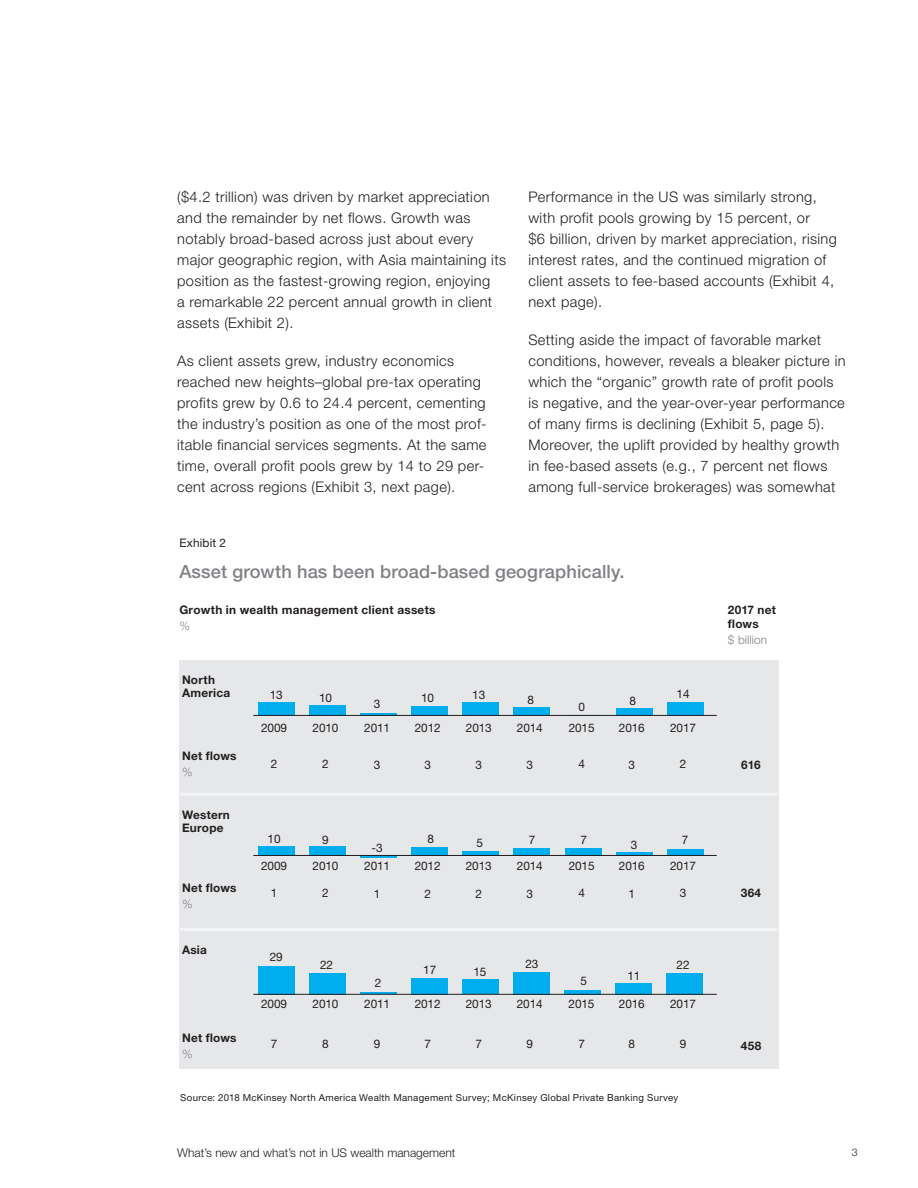
<style>
.page{position:relative;width:918px;height:1188px;background:#fff}
.page>*{position:absolute;margin:0;border:0;box-sizing:border-box;transform-origin:0 0}
.t1{font:500 18.3px "Helvetica Neue LT Std";letter-spacing:.005em;color:#808285}
.Body{font:300 14.7px/21px "Helvetica Neue LT Std";letter-spacing:.025em;color:#231f20}
.t2{font:300 12px "Helvetica Neue LT Std";color:#231f20}
.t3{font:11.85px "Helvetica Neue LT Std";letter-spacing:-.01em;color:#231f20}
.t4{font:700 11.85px/16px "Helvetica Neue LT Std";letter-spacing:.02em;color:#231f20}
.t5{font:11.85px "Helvetica Neue LT Std";letter-spacing:.01em;color:#231f20}
.t6{font:300 11.85px "Helvetica Neue LT Std";letter-spacing:.01em;color:#808285}
.t7{font:300 10.5px "Helvetica Neue LT Std";color:#231f20}
.t8{font:9.6px "Helvetica Neue LT Std";letter-spacing:.03em;color:#231f20}
.s1{font-weight:300;color:#808285}
</style>
<div class="page">
<div style="left:179px;top:660px;width:600px;height:409px;background:#e6e7e9"></div>
<hr style="left:178px;top:793px;width:600px;height:3px;background:#f2f3f4">
<hr style="left:178px;top:928px;width:600px;height:3px;background:#f2f3f4">
<div style="left:258px;top:703px;width:36px;height:13px;background:#00aeef"></div>
<div style="left:309px;top:705px;width:37px;height:11px;background:#00aeef"></div>
<hr style="left:360px;top:713px;width:37px;height:3px;background:#00aeef">
<div style="left:411px;top:706px;width:37px;height:10px;background:#00aeef"></div>
<div style="left:462px;top:702px;width:37px;height:14px;background:#00aeef"></div>
<div style="left:514px;top:707px;width:36px;height:9px;background:#00aeef"></div>
<svg style="left:616px;top:708px;width:37px;height:7px"></svg>
<div style="left:667px;top:702px;width:36px;height:14px;background:#00aeef"></div>
<div style="left:258px;top:846px;width:36px;height:10px;background:#00aeef"></div>
<div style="left:309px;top:846px;width:37px;height:10px;background:#00aeef"></div>
<hr style="left:360px;top:856px;width:37px;height:2px;background:#00aeef">
<div style="left:411px;top:847px;width:37px;height:9px;background:#00aeef"></div>
<div style="left:462px;top:851px;width:37px;height:5px;background:#00aeef"></div>
<div style="left:514px;top:848px;width:36px;height:7px;background:#00aeef"></div>
<div style="left:565px;top:848px;width:36px;height:8px;background:#00aeef"></div>
<hr style="left:616px;top:852px;width:37px;height:4px;background:#00aeef">
<div style="left:667px;top:849px;width:36px;height:7px;background:#00aeef"></div>
<div style="left:258px;top:966px;width:36px;height:29px;background:#00aeef"></div>
<div style="left:309px;top:973px;width:36px;height:21px;background:#00aeef"></div>
<hr style="left:360px;top:992px;width:37px;height:2px;background:#00aeef">
<div style="left:411px;top:978px;width:36px;height:16px;background:#00aeef"></div>
<div style="left:462px;top:980px;width:37px;height:14px;background:#00aeef"></div>
<div style="left:513px;top:972px;width:37px;height:22px;background:#00aeef"></div>
<svg style="left:564px;top:990px;width:37px;height:4px"></svg>
<div style="left:615px;top:983px;width:37px;height:11px;background:#00aeef"></div>
<div style="left:667px;top:973px;width:36px;height:21px;background:#00aeef"></div>
<hr style="left:254px;top:715px;width:462px;height:1px;background:#231f20">
<hr style="left:254px;top:855px;width:462px;height:1px;background:#231f20">
<hr style="left:254px;top:994px;width:462px;height:1px;background:#231f20">
<p class="Body" style="left:177px;top:186px;width:330px">($4.2 trillion) was driven by market appreciation and the remainder by net flows. Growth was notably broad-based across just about every major geographic region, with Asia maintaining its position as the fastest-growing region, enjoying<br>a remarkable 22 percent annual growth in client assets (Exhibit 2).</p>
<p class="Body" style="left:177px;top:350px;width:311px">As client assets grew, industry economics reached new heights–global pre-tax operating profits grew by 0.6 to 24.4 percent, cementing the industry’s position as one of the most prof&shy;itable financial services segments. At the same time, overall profit pools grew by 14 to 29 per&shy;cent across regions (Exhibit 3, next page).</p>
<p class="t5" style="left:179px;top:535px;width:48px">Exhibit 2</p>
<p class="Body" style="left:528px;top:186px;width:310px">Performance in the US was similarly strong, with profit pools growing by 15 percent, or<br>$6 billion, driven by market appreciation, rising interest rates, and the continued migration of client assets to fee-based accounts (Exhibit 4, next page).</p>
<p class="Body" style="left:528px;top:329px;width:319px">Setting aside the impact of favorable market conditions, however, reveals a bleaker picture in which the “organic” growth rate of profit pools is negative, and the year-over-year performance of many firms is declining (Exhibit 5, page 5).<br>Moreover, the uplift provided by healthy growth in fee-based assets (e.g., 7 percent net flows among full-service brokerages) was somewhat</p>
<p class="t1" style="left:179px;top:561px;width:447px">Asset growth has been broad-based geographically.</p>
<p class="t4" style="left:179px;top:601px;width:258px">Growth in wealth management client assets <span class="s1">%</span></p>
<p class="t4" style="left:728px;top:603px;width:50px;line-height:14px">2017 net flows</p>
<p class="t6" style="left:728px;top:633px;width:41px">$ billion</p>
<p class="t4" style="left:182px;top:673px;width:50px;line-height:12.9px">North<br>America</p>
<p class="t4" style="left:182px;top:747px;width:56px">Net flows <span class="s1">%</span></p>
<p class="t4" style="left:182px;top:808px;width:49px;line-height:12.9px">Western<br>Europe</p>
<p class="t4" style="left:182px;top:879px;width:56px">Net flows <span class="s1">%</span></p>
<p class="t4" style="left:182px;top:941px;width:26px">Asia</p>
<p class="t4" style="left:182px;top:1029px;width:56px">Net flows <span class="s1">%</span></p>
<p class="t3" style="left:270px;top:688px;width:15px">13</p>
<p class="t3" style="left:472px;top:688px;width:15px">13</p>
<p class="t3" style="left:677px;top:687px;width:15px">14</p>
<p class="t3" style="left:319px;top:691px;width:15px">10</p>
<p class="t3" style="left:421px;top:691px;width:15px">10</p>
<p class="t3" style="left:528px;top:692px;width:8px">8</p>
<p class="t3" style="left:630px;top:693px;width:8px">8</p>
<p class="t3" style="left:374px;top:697px;width:8px">3</p>
<p class="t3" style="left:578px;top:699px;width:8px">0</p>
<p class="t3" style="left:261px;top:720px;width:27px">2009</p>
<p class="t3" style="left:313px;top:720px;width:27px">2010</p>
<p class="t3" style="left:364px;top:720px;width:27px">2011</p>
<p class="t3" style="left:415px;top:720px;width:27px">2012</p>
<p class="t3" style="left:466px;top:720px;width:27px">2013</p>
<p class="t3" style="left:517px;top:720px;width:27px">2014</p>
<p class="t3" style="left:569px;top:720px;width:27px">2015</p>
<p class="t3" style="left:619px;top:720px;width:27px">2016</p>
<p class="t3" style="left:670px;top:720px;width:27px">2017</p>
<p class="t3" style="left:578px;top:756px;width:8px">4</p>
<p class="t3" style="left:680px;top:757px;width:8px">2</p>
<p class="t4" style="left:741px;top:757px;width:21px">616</p>
<p class="t3" style="left:271px;top:757px;width:8px">2</p>
<p class="t3" style="left:322px;top:757px;width:8px">2</p>
<p class="t3" style="left:374px;top:758px;width:8px">3</p>
<p class="t3" style="left:424px;top:758px;width:8px">3</p>
<p class="t3" style="left:476px;top:758px;width:8px">3</p>
<p class="t3" style="left:527px;top:758px;width:8px">3</p>
<p class="t3" style="left:629px;top:758px;width:8px">3</p>
<p class="t3" style="left:268px;top:831px;width:15px">10</p>
<p class="t3" style="left:428px;top:832px;width:8px">8</p>
<p class="t3" style="left:322px;top:832px;width:8px">9</p>
<p class="t3" style="left:477px;top:835px;width:8px">5</p>
<p class="t3" style="left:529px;top:833px;width:8px">7</p>
<p class="t3" style="left:580px;top:833px;width:8px">7</p>
<p class="t3" style="left:682px;top:833px;width:8px">7</p>
<p class="t3" style="left:631px;top:837px;width:8px">3</p>
<p class="t3" style="left:372px;top:840px;width:13px">-3</p>
<p class="t3" style="left:261px;top:859px;width:27px">2009</p>
<p class="t3" style="left:313px;top:859px;width:27px">2010</p>
<p class="t3" style="left:364px;top:859px;width:27px">2011</p>
<p class="t3" style="left:415px;top:859px;width:27px">2012</p>
<p class="t3" style="left:466px;top:859px;width:27px">2013</p>
<p class="t3" style="left:517px;top:859px;width:27px">2014</p>
<p class="t3" style="left:569px;top:859px;width:27px">2015</p>
<p class="t3" style="left:619px;top:859px;width:27px">2016</p>
<p class="t3" style="left:670px;top:859px;width:27px">2017</p>
<p class="t3" style="left:578px;top:885px;width:8px">4</p>
<p class="t3" style="left:680px;top:886px;width:8px">3</p>
<p class="t4" style="left:741px;top:884px;width:22px">364</p>
<p class="t3" style="left:271px;top:886px;width:8px">1</p>
<p class="t3" style="left:322px;top:886px;width:8px">2</p>
<p class="t3" style="left:374px;top:887px;width:8px">1</p>
<p class="t3" style="left:424px;top:887px;width:8px">2</p>
<p class="t3" style="left:476px;top:887px;width:8px">2</p>
<p class="t3" style="left:527px;top:887px;width:8px">3</p>
<p class="t3" style="left:629px;top:887px;width:8px">1</p>
<p class="t3" style="left:270px;top:950px;width:15px">29</p>
<p class="t3" style="left:320px;top:957px;width:15px">22</p>
<p class="t3" style="left:375px;top:975px;width:8px">2</p>
<p class="t3" style="left:423px;top:963px;width:15px">17</p>
<p class="t3" style="left:473px;top:964px;width:15px">15</p>
<p class="t3" style="left:525px;top:957px;width:15px">23</p>
<p class="t3" style="left:580px;top:974px;width:8px">5</p>
<p class="t3" style="left:627px;top:968px;width:15px">11</p>
<p class="t3" style="left:677px;top:958px;width:15px">22</p>
<p class="t3" style="left:261px;top:997px;width:27px">2009</p>
<p class="t3" style="left:313px;top:997px;width:27px">2010</p>
<p class="t3" style="left:364px;top:997px;width:27px">2011</p>
<p class="t3" style="left:415px;top:997px;width:27px">2012</p>
<p class="t3" style="left:670px;top:997px;width:27px">2017</p>
<p class="t3" style="left:466px;top:997px;width:27px">2013</p>
<p class="t3" style="left:517px;top:997px;width:27px">2014</p>
<p class="t3" style="left:569px;top:997px;width:27px">2015</p>
<p class="t3" style="left:619px;top:997px;width:27px">2016</p>
<p class="t3" style="left:271px;top:1037px;width:8px">7</p>
<p class="t3" style="left:322px;top:1037px;width:8px">8</p>
<p class="t3" style="left:374px;top:1037px;width:8px">9</p>
<p class="t3" style="left:424px;top:1037px;width:8px">7</p>
<p class="t3" style="left:476px;top:1037px;width:8px">7</p>
<p class="t3" style="left:578px;top:1037px;width:8px">7</p>
<p class="t3" style="left:527px;top:1037px;width:8px">9</p>
<p class="t3" style="left:629px;top:1037px;width:8px">8</p>
<p class="t3" style="left:680px;top:1037px;width:8px">9</p>
<p class="t4" style="left:741px;top:1037px;width:22px">458</p>
<p class="t8" style="left:180px;top:1092px;width:499px">Source: 2018 McKinsey North America Wealth Management Survey; McKinsey Global Private Banking Survey</p>
<p class="t2" style="left:177px;top:1146px;width:280px">What’s new and what’s not in US wealth management</p>
<p class="t7" style="left:852px;top:1146px;width:7px">3</p>
</div>
